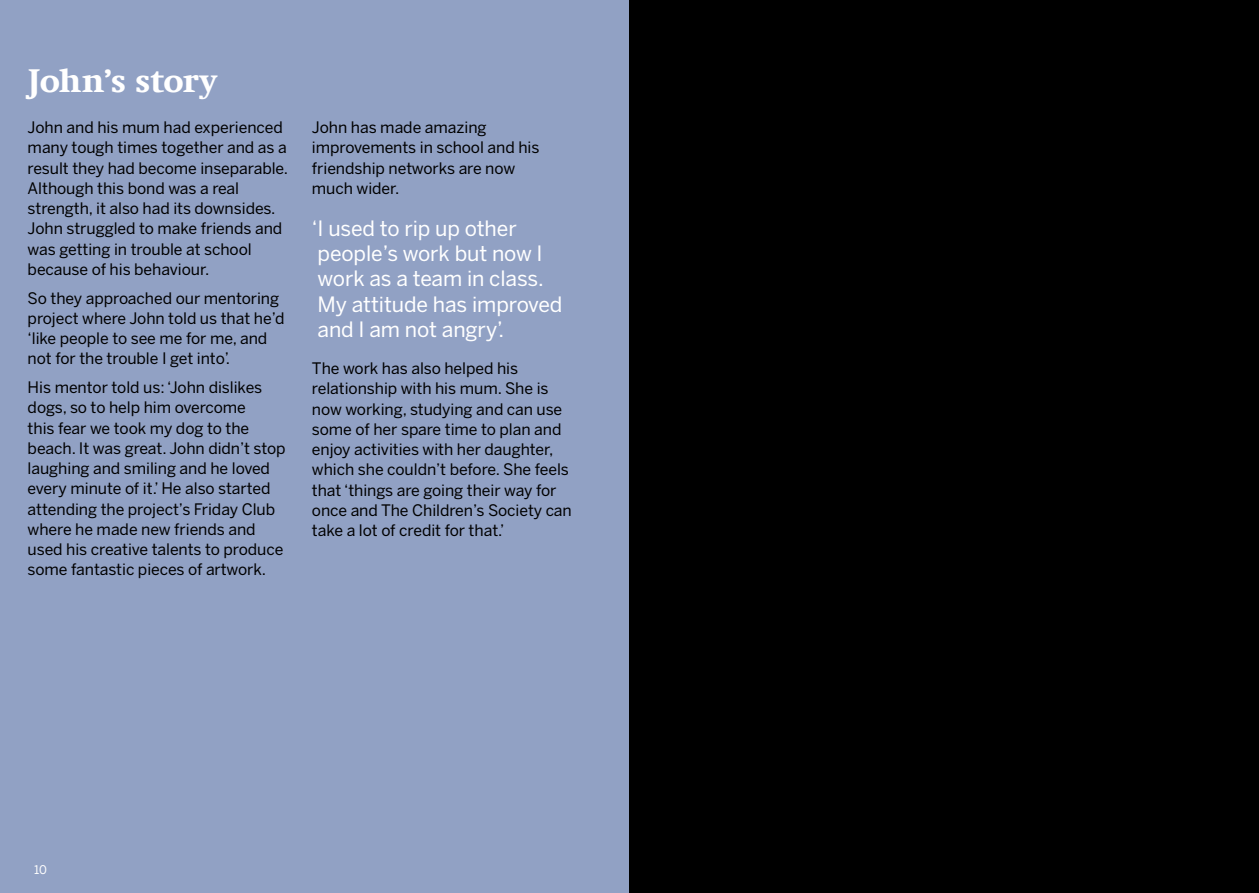
<style>
.page{position:relative;width:1259px;height:893px;background:#fff}
.page>*{position:absolute;margin:0;border:0;box-sizing:border-box;transform-origin:0 0}
.Heading{font:800 33px "Swift Com";letter-spacing:-.025em;color:#fff}
.Heading-2{font:21px/25.2px "Benton Sans";letter-spacing:-.005em;color:#fff}
.Heading-3{font:15.75px/20.2px "Benton Sans";letter-spacing:-.005em;color:#000}
.t1{font:11.85px "Benton Sans";color:#fff}
</style>
<div class="page">
<div style="left:0;top:0;width:629px;height:893px;background:#91a1c4"></div>
<div style="left:629px;top:0;width:630px;height:893px;background:#000"></div>
<p class="Heading" style="left:28px;top:60px;width:191px">John’s story</p>
<p class="Heading-3" style="left:28px;top:117px;width:262px">John and his mum had experienced many tough times together and as a result they had become inseparable.<br>Although this bond was a real strength, it also had its downsides.<br>John struggled to make friends and was getting in trouble at school because of his behaviour.</p>
<p class="Heading-3" style="left:28px;top:288px;width:258px">So they approached our mentoring project where John told us that he’d ‘like people to see me for me, and not for the trouble I get into’.</p>
<p class="Heading-3" style="left:28px;top:377px;width:259px">His mentor told us: ‘John dislikes dogs, so to help him overcome<br>this fear we took my dog to the beach. It was great. John didn’t stop laughing and smiling and he loved every minute of it.’ He also started attending the project’s Friday Club where he made new friends and used his creative talents to produce some fantastic pieces of artwork.</p>
<p class="Heading-3" style="left:312px;top:117px;width:229px">John has made amazing improvements in school and his friendship networks are now much wider.</p>
<p class="Heading-2" style="left:312px;top:216px;width:252px">‘I used to rip up other people’s work but now I work as a team in class.<br>My attitude has improved and I am not angry’.</p>
<p class="Heading-3" style="left:312px;top:358px;width:261px">The work has also helped his relationship with his mum. She is now working, studying and can use some of her spare time to plan and enjoy activities with her daughter, which she couldn’t before. She feels that ‘things are going their way for once and The Children’s Society can take a lot of credit for that.’</p>
<p class="t1" style="left:34px;top:862px;width:14px">10</p>
</div>
